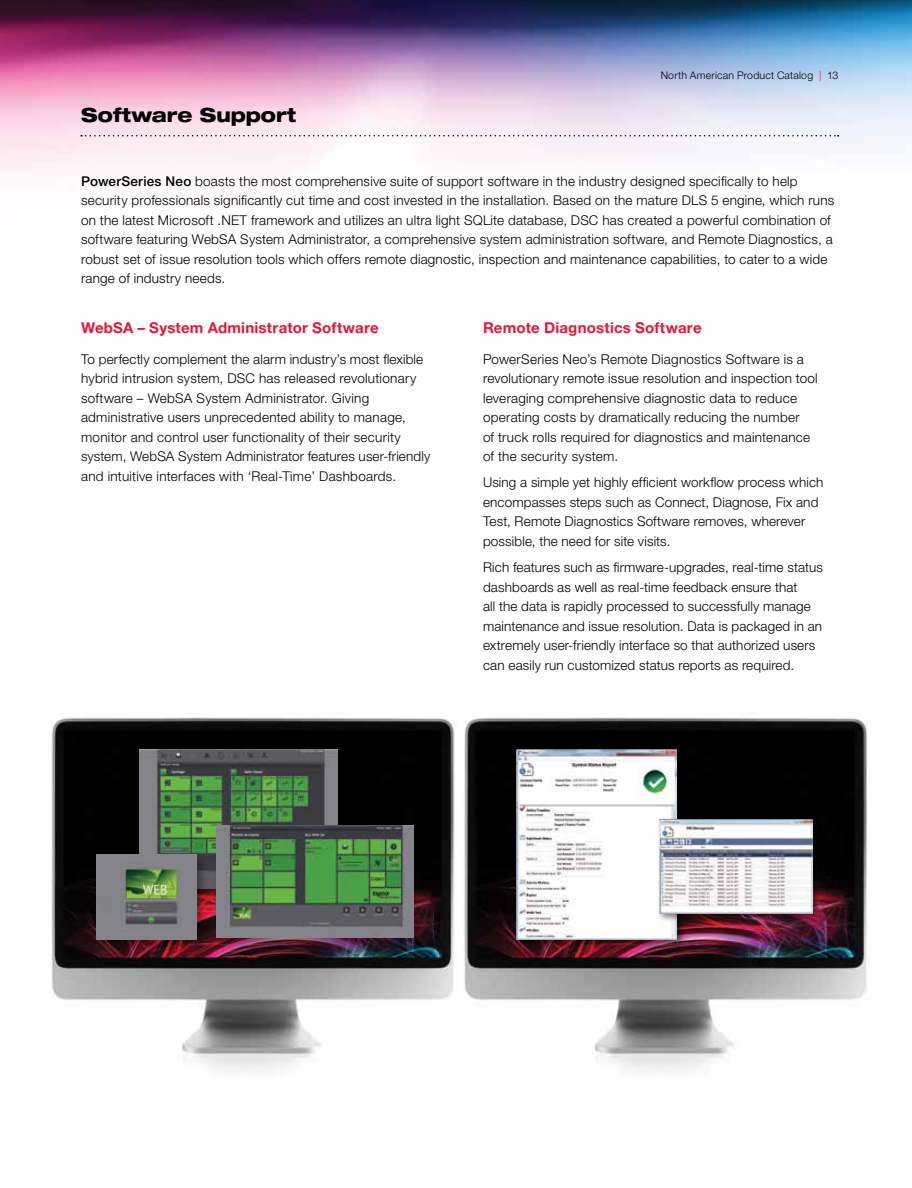
<style>
.page{position:relative;width:912px;height:1188px;background:#fff}
.page>*{position:absolute;margin:0;border:0;box-sizing:border-box;transform-origin:0 0}
.t1{font:800 expanded 19.5px "Helvetica Neue LT Std";color:#000;scale:.95 1}
.t2{font:700 15px "Helvetica Neue LT Std";letter-spacing:.015em;color:#e31837}
.t3{font:300 13.5px/19.5px "Helvetica Neue LT Std";letter-spacing:.015em;color:#000}
.t4{font:300 10.5px "Helvetica Neue LT Std";letter-spacing:.02em;color:#000}
.s1{color:#e31837}
.s2{font-weight:500}
</style>
<div class="page">
<img style="left:464px;top:717px;width:405px;height:354px">
<img style="left:51px;top:717px;width:404px;height:354px">
<img style="left:1px;top:0;width:910px;height:171px">
<svg style="left:81px;top:135px;width:757px;height:1px"></svg>
<div style="left:137px;top:747px;width:212px;height:154px;background:#000;opacity:.3"></div>
<img style="left:139px;top:750px;width:198px;height:139px">
<div style="left:213px;top:823px;width:213px;height:127px;background:#000;opacity:.3"></div>
<img style="left:216px;top:826px;width:197px;height:112px">
<div style="left:514px;top:747px;width:172px;height:202px;background:#000;opacity:.5"></div>
<img style="left:516px;top:750px;width:160px;height:189px">
<div style="left:656px;top:817px;width:166px;height:106px;background:#000;opacity:.5"></div>
<img style="left:659px;top:819px;width:153px;height:94px">
<div style="left:94px;top:852px;width:114px;height:99px;background:#000;opacity:.3"></div>
<img style="left:96px;top:854px;width:100px;height:85px">
<img style="left:0;top:0;width:1px;height:1188px">
<img style="left:0;top:756px;width:1px;height:414px">
<h1 class="t1" style="left:81px;top:102px;width:228px">Software Support</h1>
<p class="t4" style="left:660px;top:69px;width:179px">North American Product Catalog <span class="s1">|</span> 13</p>
<p class="t3" style="left:81px;top:171px;width:754px"><span class="s2">PowerSeries Neo</span> boasts the most comprehensive suite of support software in the industry designed specifically to help security professionals significantly cut time and cost invested in the installation. Based on the mature DLS 5 engine, which runs on the latest Microsoft .NET framework and utilizes an ultra light SQLite database, DSC has created a powerful combination of software featuring WebSA System Administrator, a comprehensive system administration software, and Remote Diagnostics, a robust set of issue resolution tools which offers remote diagnostic, inspection and maintenance capabilities, to cater to a wide range of industry needs.</p>
<p class="t2" style="left:81px;top:319px;width:299px">WebSA – System Administrator Software</p>
<p class="t3" style="left:81px;top:349px;width:351px">To perfectly complement the alarm industry’s most flexible hybrid intrusion system, DSC has released revolutionary software – WebSA System Administrator. Giving administrative users unprecedented ability to manage, monitor and control user functionality of their security system, WebSA System Administrator features user-friendly and intuitive interfaces with ‘Real-Time’ Dashboards.</p>
<p class="t2" style="left:483px;top:319px;width:220px">Remote Diagnostics Software</p>
<p class="t3" style="left:483px;top:349px;width:336px">PowerSeries Neo’s Remote Diagnostics Software is a revolutionary remote issue resolution and inspection tool leveraging comprehensive diagnostic data to reduce operating costs by dramatically reducing the number<br>of truck rolls required for diagnostics and maintenance of the security system.</p>
<p class="t3" style="left:483px;top:473px;width:342px">Using a simple yet highly efficient workflow process which encompasses steps such as Connect, Diagnose, Fix and Test, Remote Diagnostics Software removes, wherever possible, the need for site visits.</p>
<p class="t3" style="left:483px;top:557px;width:341px">Rich features such as firmware-upgrades, real-time status dashboards as well as real-time feedback ensure that<br>all the data is rapidly processed to successfully manage maintenance and issue resolution. Data is packaged in an extremely user-friendly interface so that authorized users can easily run customized status reports as required.</p>
</div>
